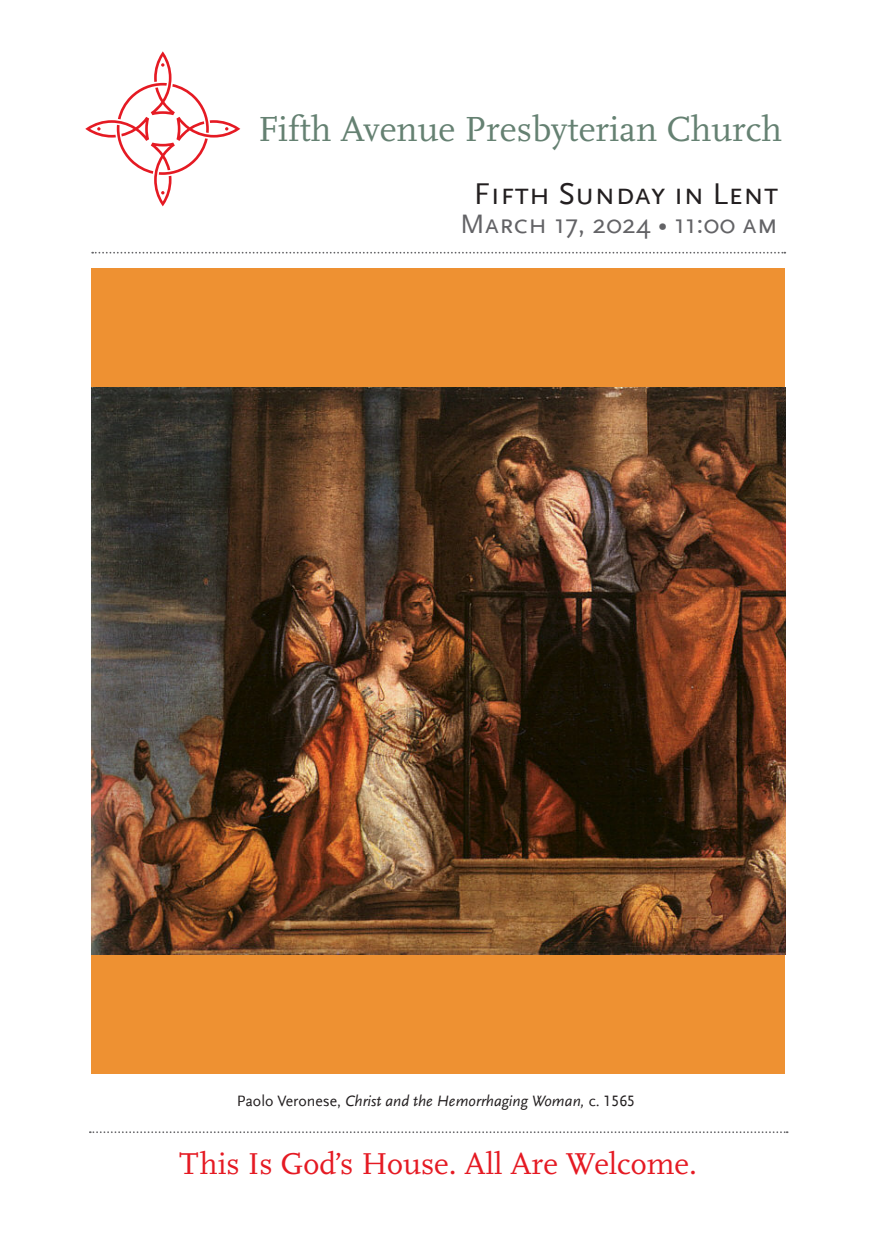
<style>
.page{position:relative;width:873px;height:1260px;background:#fff}
.page>*{position:absolute;margin:0;border:0;box-sizing:border-box;transform-origin:0 0}
.t1{font:36.4px "Scala OT";color:#658172}
.t2{font:31.5px "Scala OT";color:#e51a23}
.t3{font:31.5px "Scala Sans Caps";color:#231f20}
.t4{font:28px "Scala Sans Caps";color:#636366}
.t5{font:italic 15.75px "Scala Sans LF";color:#231f20}
.s1{font-style:normal}
</style>
<div class="page">
<svg style="left:85px;top:51px;width:155px;height:155px"></svg>
<svg style="left:90px;top:1131px;width:697px;height:2px"></svg>
<svg style="left:92px;top:252px;width:693px;height:2px"></svg>
<div style="left:91px;top:268px;width:694px;height:806px;background:#ee9132"></div>
<img style="left:91px;top:387px;width:694px;height:567px">
<p class="t1" style="left:258px;top:109px;width:525px">Fifth Avenue Presbyterian Church</p>
<p class="t3" style="left:474px;top:177px;width:306px">Fifth Sunday in Lent</p>
<p class="t4" style="left:460px;top:209px;width:319px">March 17, 2024 • 11:00 am</p>
<p class="t5" style="left:237px;top:1093px;width:400px"><span class="s1">Paolo Veronese,</span> Christ and the Hemorrhaging Woman, <span class="s1">c. 1565</span></p>
<p class="t2" style="left:179px;top:1146px;width:519px">This Is God’s House. All Are Welcome.</p>
</div>
